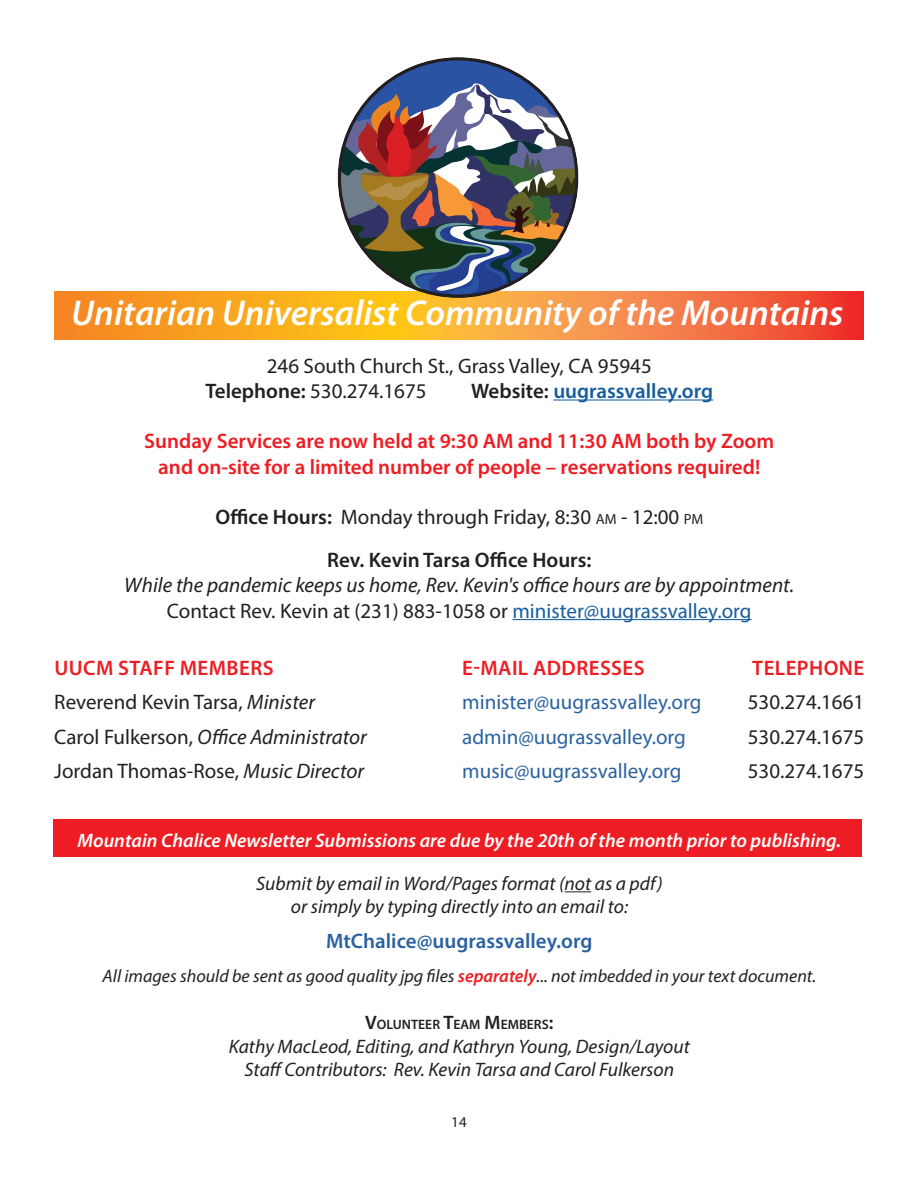
<style>
.page{position:relative;width:918px;height:1188px;background:#fff}
.page>*{position:absolute;margin:0;border:0;box-sizing:border-box;transform-origin:0 0}
.t1{font:italic 600 36px "Myriad Pro";color:#fff}
.t2{font:italic 21px/25.2px "Myriad Pro";color:#231f20;text-align:center}
.t3{font:21px/25.2px "Myriad Pro";color:#231f20}
.t4{font:600 21px/25.2px "Myriad Pro";color:#ee1d23;text-align:center}
.t5{font:600 21px/43.2px "Myriad Pro";color:#231f20;text-align:center}
.t6{font:21px "Myriad Pro";color:#2a62a1}
.t7{font:600 21px "Myriad Pro";letter-spacing:.02em;color:#ee1d23}
.t8{font:600 21px "Myriad Pro";color:#2a62a1}
.t9{font:600 21px "Myriad Pro";color:#175d9e}
.t10{font:italic 19.5px/23.4px "Myriad Pro";color:#231f20;text-align:center}
.t11{font:italic 600 19.5px "Myriad Pro";color:#fff}
.t12{font:italic 18px "Myriad Pro";color:#231f20}
.t13{font:15px "Myriad Pro";color:#231f20}
.t14{font:600 13.65px "Myriad Pro";color:#231f20}
.s1{font-weight:600}
.s2{color:#231f20}
.s3{font-weight:400}
.s4{font-weight:400;font-size:14.7px}
.s5{font-style:normal}
.s6{font-style:normal;color:#175d9e}
.s7{font-style:italic}
.s8{font-weight:600;color:#ee1d23}
.s9{font-size:19.5px}
</style>
<div class="page">
<div style="left:53px;top:820px;width:809px;height:37px;background:#ee1d23"></div>
<hr style="left:553px;top:399px;width:160px;height:2px;background:#175d9e">
<hr style="left:512px;top:619px;width:240px;height:1px;background:#175d9e">
<svg style="left:565px;top:891px;width:26px;height:1px"></svg>
<svg style="left:54px;top:292px;width:810px;height:48px;background:#f79130"></svg>
<svg style="left:340px;top:58px;width:238px;height:239px"></svg>
<h1 class="t1" style="left:71px;top:290px;width:774px">Unitarian Universalist Community of the Mountains</h1>
<p class="t3" style="left:205px;top:353px;width:448px;text-indent:61px">246 South Church St., Grass Valley, CA 95945<br><span class="s1">Telephone:</span> 530.274.1675</p>
<p class="t9" style="left:471px;top:378px;width:244px"><span class="s2">Website:</span> uugrassvalley.org</p>
<p class="t4" style="left:144px;top:428px;width:631px">Sunday Services are now held at 9:30 AM and 11:30 AM both by Zoom and on-site for a limited number of people – reservations required!</p>
<p class="t5" style="left:215px;top:495px;width:489px">Office Hours: <span class="s3">Monday through Friday, 8:30</span> <span class="s4">AM</span> <span class="s3">- 12:00</span> <span class="s4">PM<br></span>Rev. Kevin Tarsa Office Hours:</p>
<p class="t2" style="left:124px;top:572px;width:671px">While the pandemic keeps us home, Rev. Kevin's office hours are by appointment.<br><span class="s5">Contact Rev. Kevin at (231) 883-1058 or</span> <span class="s6">minister@uugrassvalley.org</span></p>
<p class="t7" style="left:55px;top:654px;width:221px">UUCM STAFF MEMBERS</p>
<p class="t7" style="left:462px;top:654px;width:184px">E-MAIL ADDRESSES</p>
<p class="t7" style="left:752px;top:654px;width:114px">TELEPHONE</p>
<p class="t3" style="left:54px;top:689px;width:262px">Reverend Kevin Tarsa, <span class="s7">Minister</span></p>
<p class="t6" style="left:462px;top:689px;width:241px">minister@uugrassvalley.org</p>
<p class="t3" style="left:748px;top:689px;width:118px">530.274.1661</p>
<p class="t2" style="left:54px;top:724px;width:314px"><span class="s5">Carol Fulkerson,</span> Office Administrator</p>
<p class="t6" style="left:462px;top:724px;width:225px">admin@uugrassvalley.org</p>
<p class="t3" style="left:748px;top:724px;width:118px">530.274.1675</p>
<p class="t3" style="left:54px;top:758px;width:311px">Jordan Thomas-Rose, <span class="s7">Music Director</span></p>
<p class="t6" style="left:462px;top:758px;width:221px">music@uugrassvalley.org</p>
<p class="t3" style="left:748px;top:758px;width:118px">530.274.1675</p>
<p class="t11" style="left:77px;top:828px;width:765px">Mountain Chalice Newsletter Submissions are due by the 20th of the month prior to publishing.</p>
<p class="t10" style="left:256px;top:871px;width:408px">Submit by email in Word/Pages format (not as a pdf) or simply by typing directly into an email to:</p>
<p class="t8" style="left:326px;top:927px;width:268px">MtChalice@uugrassvalley.org</p>
<p class="t12" style="left:103px;top:965px;width:715px">All images should be sent as good quality jpg files <span class="s8">separately</span>... not imbedded in your text document.</p>
<p class="t14" style="left:365px;top:1016px;width:190px"><span class="s9">V</span>OLUNTEER <span class="s9">T</span>EAM <span class="s9">M</span>EMBERS<span class="s9">:</span></p>
<p class="t10" style="left:229px;top:1034px;width:463px">Kathy MacLeod, Editing, and Kathryn Young, Design/Layout<br>Staff Contributors: Rev. Kevin Tarsa and Carol Fulkerson</p>
<p class="t13" style="left:451px;top:1113px;width:17px">14</p>
</div>
